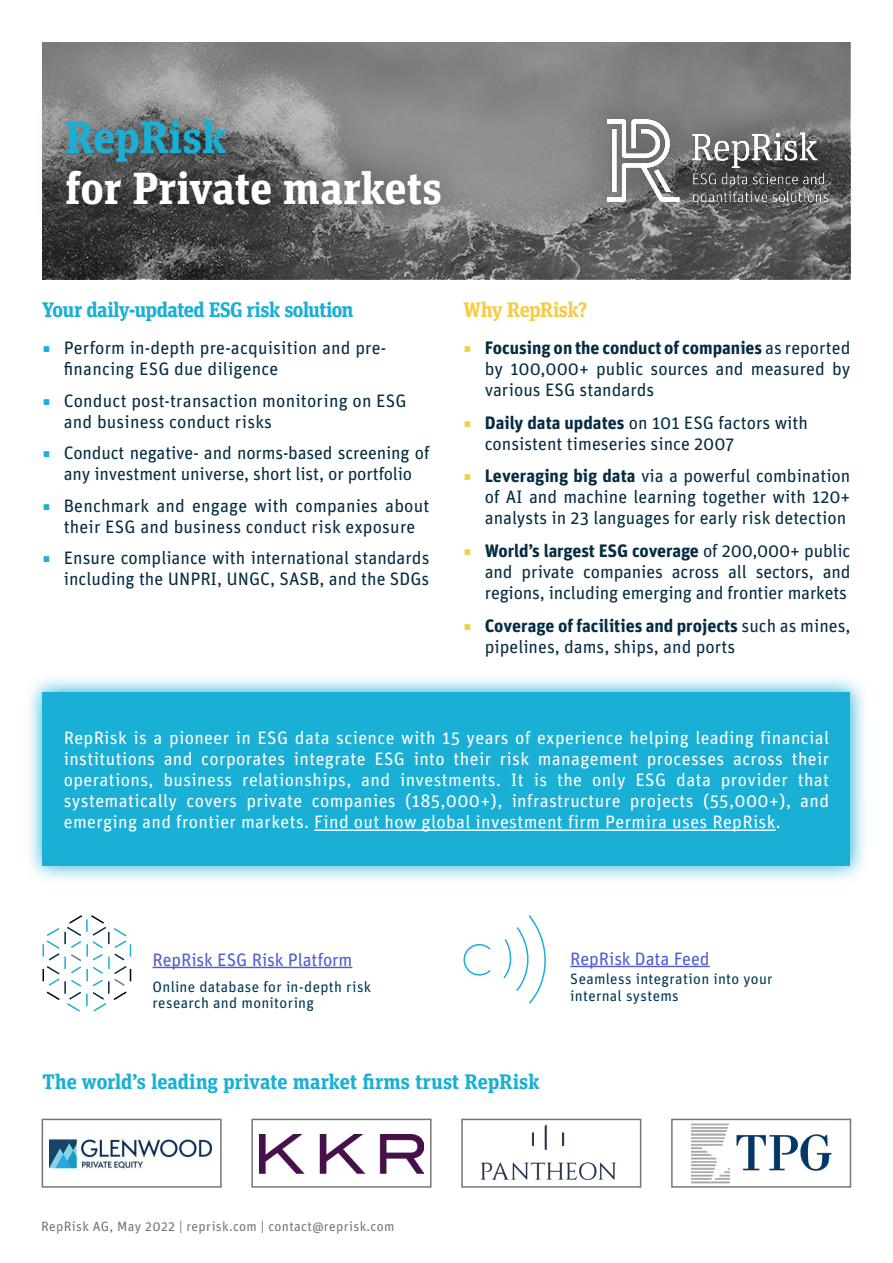
<style>
.page{position:relative;width:893px;height:1263px;background:#fff}
.page>*{position:absolute;margin:0;border:0;box-sizing:border-box;transform-origin:0 0}
.t1{font:700 45px "Unit Slab OT";letter-spacing:-.005em;color:#fff}
.t2{font:700 45px "Unit Slab OT";letter-spacing:-.005em;color:#1aafd5}
.t3{font:700 21px "Unit Slab OT";letter-spacing:-.015em;color:#1aafd5}
.t4{font:700 21px "Unit Slab OT";letter-spacing:-.03em;color:#f6cc45}
.t5{font:18px/21px "Unit OT";color:#052c41}
.t6{font:18px/21px "Unit OT";letter-spacing:.02em;color:#fff;text-align:justify}
.t7{font:18px "Unit OT";letter-spacing:-.005em;color:#4f5cd6}
.t8{font:15px/16.5px "Unit OT";letter-spacing:.02em;color:#003755}
.t9{font:13.5px "Unit OT";letter-spacing:.025em;color:#75767a}
.s1{color:#1aafd5}
.s2{color:#f6cc45}
.s3{font-weight:700}
</style>
<div class="page">
<hr style="left:153px;top:967px;width:199px;height:1px;background:#4f5cd6">
<svg style="left:43px;top:915px;width:88px;height:97px"></svg>
<hr style="left:570px;top:966px;width:140px;height:1px;background:#4f5cd6">
<svg style="left:463px;top:915px;width:83px;height:89px"></svg>
<div style="left:42px;top:1119px;width:180px;height:69px;border:2px solid #75767a"></div>
<div style="left:251px;top:1119px;width:180px;height:69px;border:2px solid #75767a"></div>
<img style="left:480px;top:1124px;width:137px;height:56px">
<div style="left:461px;top:1119px;width:180px;height:69px;border:2px solid #75767a"></div>
<div style="left:671px;top:1119px;width:180px;height:69px;border:2px solid #75767a"></div>
<svg style="left:43px;top:43px;width:807px;height:236px"></svg>
<div style="left:31px;top:85px;width:446px;height:157px;background:#000;opacity:.6"></div>
<div style="left:574px;top:82px;width:286px;height:156px;background:#000;opacity:.6"></div>
<img style="left:608px;top:119px;width:220px;height:85px">
<img style="left:691px;top:1124px;width:140px;height:59px">
<img style="left:50px;top:1134px;width:162px;height:37px">
<img style="left:259px;top:1134px;width:164px;height:40px">
<svg style="left:29px;top:678px;width:836px;height:202px"></svg>
<div style="left:43px;top:692px;width:807px;height:174px;background:#1aafd5"></div>
<hr style="left:314px;top:829px;width:462px;height:2px;background:#fff">
<h1 class="t2" style="left:65px;top:109px;width:163px">RepRisk</h1>
<h1 class="t1" style="left:65px;top:160px;width:379px">for Private markets</h1>
<p class="t3" style="left:42px;top:296px;width:313px">Your daily-updated ESG risk solution</p>
<p class="t4" style="left:463px;top:296px;width:126px">Why RepRisk?</p>
<p class="t5" style="left:64px;top:337px;width:324px;text-indent:-21px"><span class="s1">◾</span> Perform in-depth pre-acquisition and pre&shy;financing ESG due diligence</p>
<p class="t5" style="left:64px;top:390px;width:344px;text-indent:-21px"><span class="s1">◾</span> Conduct post-transaction monitoring on ESG and business conduct risks</p>
<p class="t5" style="left:43px;top:442px;width:388px;text-align:center"><span class="s1">◾</span> Conduct negative- and norms-based screening of any investment universe, short list, or portfolio</p>
<p class="t5" style="left:43px;top:495px;width:388px;text-align:center"><span class="s1">◾</span> Benchmark and engage with companies about their ESG and business conduct risk exposure</p>
<p class="t5" style="left:43px;top:547px;width:388px;text-align:right"><span class="s1">◾</span> Ensure compliance with international standards including the UNPRI, UNGC, SASB, and the SDGs</p>
<p class="t5" style="left:485px;top:337px;width:367px;text-align:justify;text-indent:-21px"><span class="s2">◾</span> <span class="s3">Focusing on the conduct of companies</span> as reported by 100,000+ public sources and measured by various ESG standards</p>
<p class="t5" style="left:485px;top:412px;width:325px;text-indent:-21px"><span class="s2">◾</span> <span class="s3">Daily data updates</span> on 101 ESG factors with consistent timeseries since 2007</p>
<p class="t5" style="left:485px;top:465px;width:367px;text-align:justify;text-indent:-21px"><span class="s2">◾</span> <span class="s3">Leveraging big data</span> via a powerful combination of AI and machine learning together with 120+ analysts in 23 languages for early risk detection</p>
<p class="t5" style="left:485px;top:540px;width:367px;text-align:justify;text-indent:-21px"><span class="s2">◾</span> <span class="s3">World’s largest ESG coverage</span> of 200,000+ public and private companies across all sectors, and regions, including emerging and frontier markets</p>
<p class="t5" style="left:485px;top:615px;width:367px;text-indent:-21px"><span class="s2">◾</span> <span class="s3">Coverage of facilities and projects</span> such as mines, pipelines, dams, ships, and ports</p>
<p class="t6" style="left:64px;top:727px;width:767px">RepRisk is a pioneer in ESG data science with 15 years of experience helping leading financial institutions and corporates integrate ESG into their risk management processes across their operations, business relationships, and investments. It is the only ESG data provider that systematically covers private companies (185,000+), infrastructure projects (55,000+), and emerging and frontier markets. Find out how global investment firm Permira uses RepRisk.</p>
<p class="t7" style="left:153px;top:948px;width:201px">RepRisk ESG Risk Platform</p>
<p class="t8" style="left:153px;top:978px;width:220px">Online database for in-depth risk research and monitoring</p>
<p class="t3" style="left:43px;top:1068px;width:499px">The world’s leading private market firms trust RepRisk</p>
<p class="t7" style="left:570px;top:947px;width:141px">RepRisk Data Feed</p>
<p class="t8" style="left:570px;top:971px;width:204px">Seamless integration into your internal systems</p>
<p class="t9" style="left:41px;top:1218px;width:355px">RepRisk AG, May 2022 | reprisk.com | contact@reprisk.com</p>
</div>
